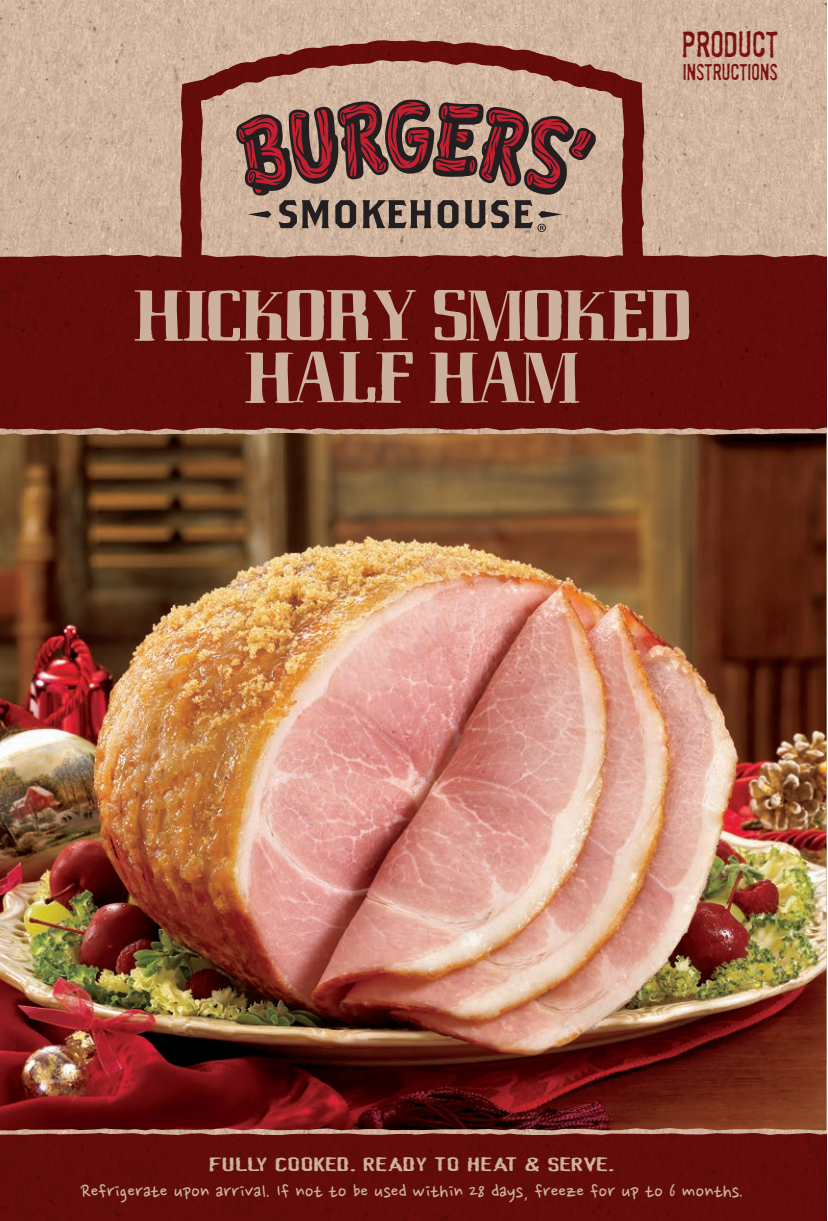
<style>
.page{position:relative;width:828px;height:1221px;background:#fff}
.page>*{position:absolute;margin:0;border:0;box-sizing:border-box;transform-origin:0 0}
.t1{font:117.8px "Bastard";letter-spacing:-.02em;color:#ccb19e;scale:.77 1}
.t2{font:300 33.4px "Badhouse";color:#7a1211}
.t3{font:22px "Nanum Pen";color:#ccb19e}
.t4{font:300 21px "Badhouse";color:#7a1211}
.t5{font:20px "Device";color:#ccb19e;scale:2 1}
</style>
<div class="page">
<img style="left:0;top:0;width:826px;height:1132px">
<img style="left:0;top:433px;width:826px;height:697px">
<div style="left:0;top:1132px;width:826px;height:88px;background:#630c0a"></div>
<svg style="left:166px;top:38px;width:489px;height:395px;background:#b48776"></svg>
<div style="left:0;top:254px;width:826px;height:177px;background:#630c0a"></div>
<svg style="left:236px;top:99px;width:360px;height:133px;background:#956c63"></svg>
<h2 class="t2" style="left:681px;top:21px;width:98px">PRODUCT</h2>
<p class="t4" style="left:682px;top:58px;width:96px">INSTRUCTIONS</p>
<h1 class="t1" style="left:133px;top:231px;width:726px">HICKORY SMOKED</h1>
<h1 class="t1" style="left:244px;top:293px;width:438px">HALF HAM</h1>
<p class="t5" style="left:210px;top:1153px;width:204px">FULLY COOKED. READY TO HEAT &amp; SERVE.</p>
<p class="t3" style="left:81px;top:1181px;width:664px">Refrigerate upon arrival. If not to be used within 28 days, freeze for up to 6 months.</p>
</div>
